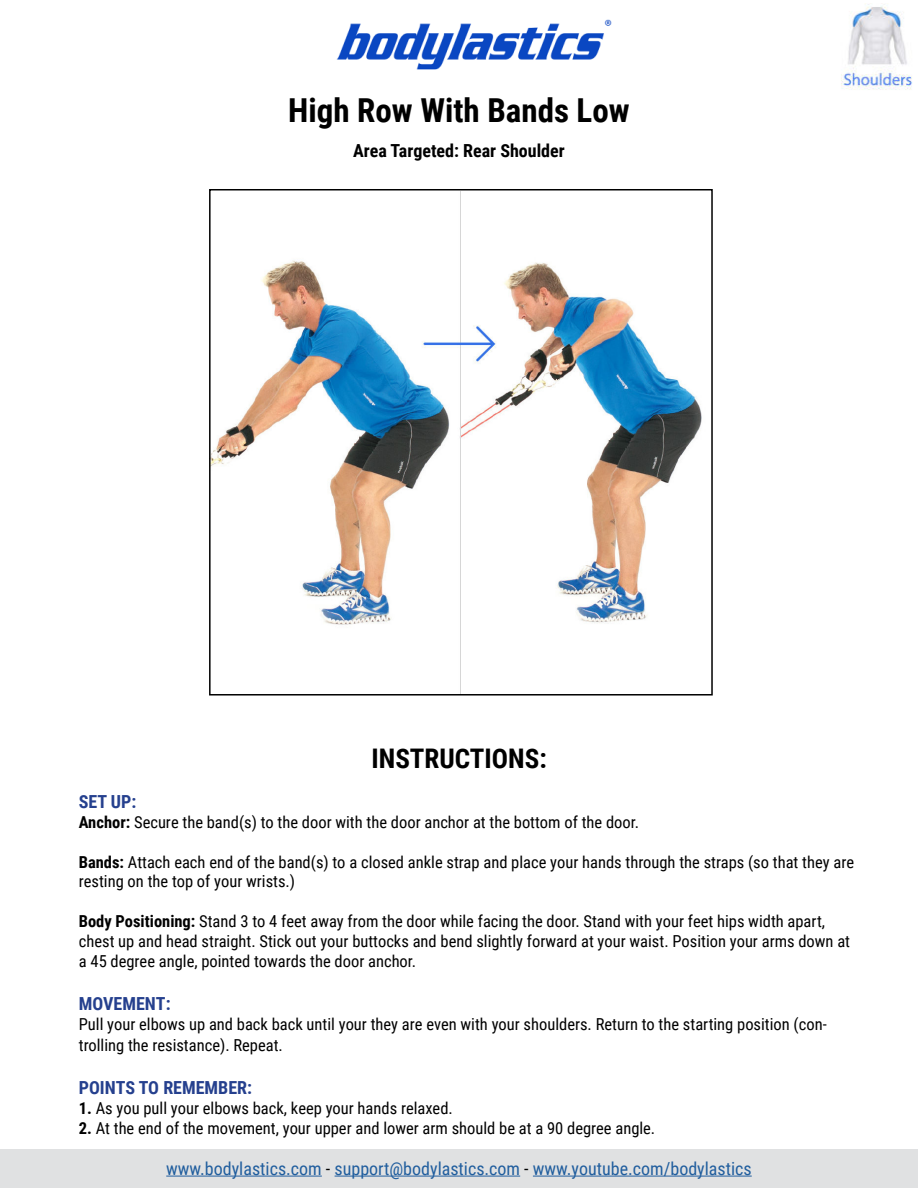
<style>
.page{position:relative;width:918px;height:1188px;background:#fff}
.page>*{position:absolute;margin:0;border:0;box-sizing:border-box;transform-origin:0 0}
.t1{font:700 33px "Roboto Condensed";color:#000}
.t2{font:700 27px "Roboto Condensed";color:#000}
.t3{font:18px "Roboto Condensed";color:#215e9e}
.t4{font:700 18px "Roboto Condensed";color:#25408e}
.t5{font:700 18px "Roboto Condensed";color:#000}
.t6{font:16.5px/19.8px "Roboto Condensed";color:#000}
.s1{font-weight:700}
.s2{color:#000}
</style>
<div class="page">
<div style="left:0;top:1150px;width:918px;height:38px;background:#e0e1e2"></div>
<img style="left:212px;top:192px;width:490px;height:501px">
<div style="left:209px;top:189px;width:504px;height:507px;border:2px solid #000"></div>
<img style="left:336px;top:19px;width:276px;height:51px">
<hr style="left:166px;top:1176px;width:156px;height:1px;background:#215e9e">
<hr style="left:335px;top:1176px;width:185px;height:1px;background:#215e9e">
<hr style="left:533px;top:1176px;width:219px;height:1px;background:#215e9e">
<img style="left:841px;top:3px;width:71px;height:87px">
<h1 class="t1" style="left:288px;top:97px;width:343px">High Row With Bands Low</h1>
<p class="t5" style="left:353px;top:144px;width:213px">Area Targeted: Rear Shoulder</p>
<h2 class="t2" style="left:371px;top:748px;width:177px">INSTRUCTIONS:</h2>
<p class="t4" style="left:79px;top:795px;width:59px">SET UP:</p>
<p class="t6" style="left:79px;top:813px;width:562px"><span class="s1">Anchor:</span> Secure the band(s) to the door with the door anchor at the bottom of the door.</p>
<p class="t6" style="left:79px;top:853px;width:777px"><span class="s1">Bands:</span> Attach each end of the band(s) to a closed ankle strap and place your hands through the straps (so that they are resting on the top of your wrists.)</p>
<p class="t6" style="left:79px;top:912px;width:773px"><span class="s1">Body Positioning:</span> Stand 3 to 4 feet away from the door while facing the door. Stand with your feet hips width apart, chest up and head straight. Stick out your buttocks and bend slightly forward at your waist. Position your arms down at a 45 degree angle, pointed towards the door anchor.</p>
<p class="t4" style="left:79px;top:996px;width:93px">MOVEMENT:</p>
<p class="t6" style="left:79px;top:1014px;width:749px;line-height:21.6px">Pull your elbows up and back back until your they are even with your shoulders. Return to the starting position (con&shy;trolling the resistance). Repeat.</p>
<p class="t4" style="left:79px;top:1081px;width:175px">POINTS TO REMEMBER:</p>
<p class="t6" style="left:79px;top:1100px;width:376px"><span class="s1">1.</span> As you pull your elbows back, keep your hands relaxed.</p>
<p class="t6" style="left:79px;top:1119px;width:578px"><span class="s1">2.</span> At the end of the movement, your upper and lower arm should be at a 90 degree angle.</p>
<p class="t3" style="left:166px;top:1160px;width:587px">www.bodylastics.com <span class="s2">-</span> support@bodylastics.com <span class="s2">-</span> www.youtube.com/bodylastics</p>
</div>
